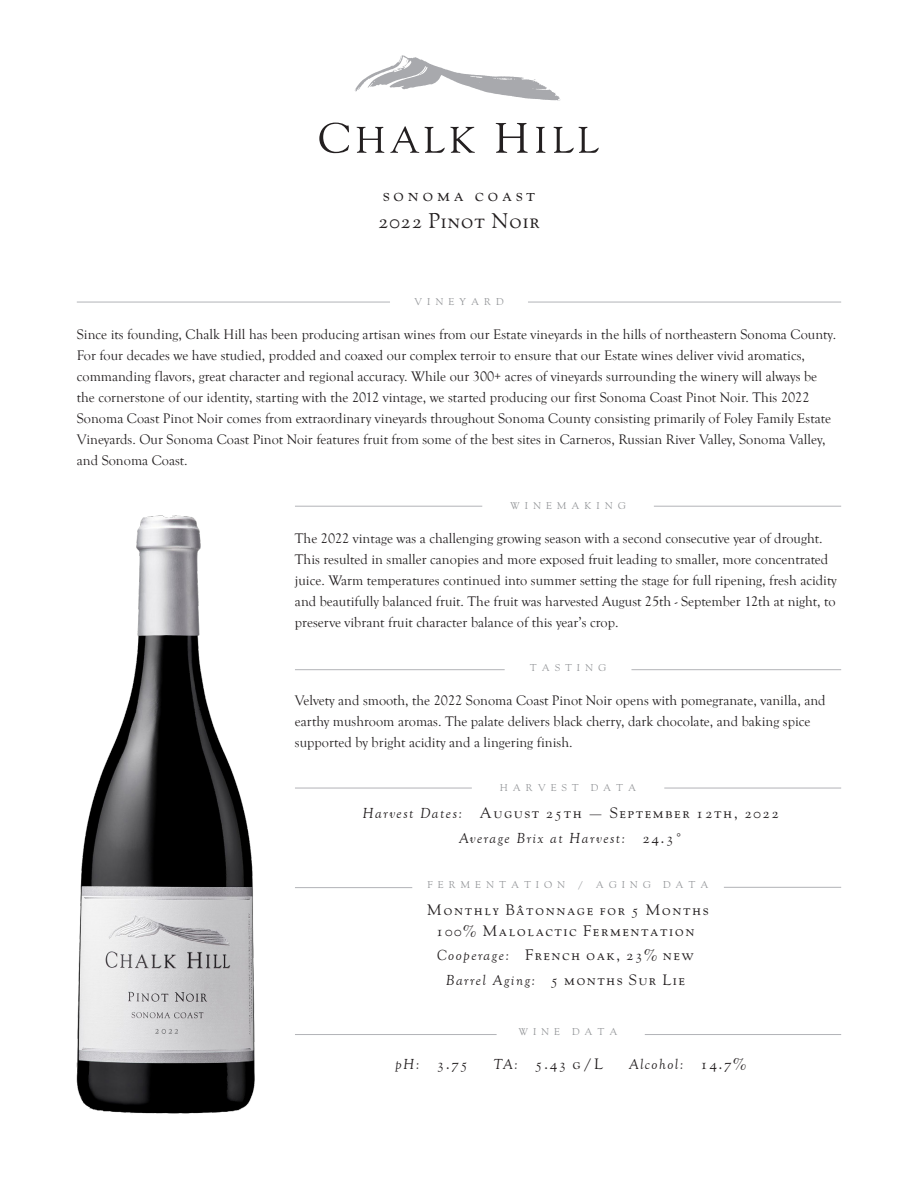
<style>
.page{position:relative;width:918px;height:1188px;background:#fff}
.page>*{position:absolute;margin:0;border:0;box-sizing:border-box;transform-origin:0 0}
.t1{font:21px "Goudy Oldstyle H SC";letter-spacing:.035em;color:#231f20}
.t2{font:18px "Goudy Oldstyle H SC";letter-spacing:.2em;color:#231f20}
.t3{font:15px/21px "Goudy Oldstyle H SC";letter-spacing:.1em;color:#231f20;text-align:center}
.t4{font:italic 15px "Goudy Old Style T";letter-spacing:.1em;color:#231f20}
.t5{font:14.25px/21px "Goudy Old Style T";color:#231f20}
.t6{font:9.75px "Goudy Oldstyle H SC";letter-spacing:.5em;color:#939598}
.s1{font-family:"Goudy Old Style T";font-style:italic}
.s2{font-family:"Goudy Oldstyle H SC";font-style:normal}
</style>
<div class="page">
<svg style="left:319px;top:123px;width:30px;height:30px"></svg>
<svg style="left:357px;top:127px;width:27px;height:26px"></svg>
<svg style="left:390px;top:126px;width:85px;height:27px"></svg>
<svg style="left:496px;top:123px;width:32px;height:30px"></svg>
<svg style="left:536px;top:127px;width:10px;height:26px"></svg>
<svg style="left:553px;top:127px;width:46px;height:26px"></svg>
<img style="left:354px;top:55px;width:207px;height:46px">
<hr style="left:77px;top:302px;width:313px;height:1px;background:#b2b3b7">
<hr style="left:528px;top:302px;width:313px;height:1px;background:#b2b3b7">
<img style="left:76px;top:515px;width:179px;height:599px">
<hr style="left:295px;top:506px;width:187px;height:1px;background:#b2b3b7">
<hr style="left:654px;top:506px;width:187px;height:1px;background:#b2b3b7">
<hr style="left:295px;top:669px;width:210px;height:1px;background:#b2b3b7">
<hr style="left:631px;top:669px;width:210px;height:1px;background:#b2b3b7">
<hr style="left:295px;top:788px;width:177px;height:1px;background:#b2b3b7">
<hr style="left:664px;top:788px;width:177px;height:1px;background:#b2b3b7">
<hr style="left:295px;top:887px;width:117px;height:1px;background:#b2b3b7">
<hr style="left:724px;top:887px;width:117px;height:1px;background:#b2b3b7">
<hr style="left:295px;top:1034px;width:202px;height:1px;background:#b2b3b7">
<hr style="left:645px;top:1034px;width:196px;height:1px;background:#b2b3b7">
<p class="t2" style="left:383px;top:182px;width:154px">sonoma coast</p>
<p class="t1" style="left:378px;top:206px;width:163px">2022 Pinot Noir</p>
<p class="t6" style="left:414px;top:295px;width:91px">VINEYARD</p>
<p class="t5" style="left:77px;top:324px;width:761px">Since its founding, Chalk Hill has been producing artisan wines from our Estate vineyards in the hills of northeastern Sonoma County.<br>For four decades we have studied, prodded and coaxed our complex terroir to ensure that our Estate wines deliver vivid aromatics, commanding flavors, great character and regional accuracy. While our 300+ acres of vineyards surrounding the winery will always be the cornerstone of our identity, starting with the 2012 vintage, we started producing our first Sonoma Coast Pinot Noir. This 2022<br>Sonoma Coast Pinot Noir comes from extraordinary vineyards throughout Sonoma County consisting primarily of Foley Family Estate Vineyards. Our Sonoma Coast Pinot Noir features fruit from some of the best sites in Carneros, Russian River Valley, Sonoma Valley, and Sonoma Coast.</p>
<p class="t6" style="left:510px;top:499px;width:117px">WINEMAKING</p>
<p class="t5" style="left:295px;top:528px;width:543px">The 2022 vintage was a challenging growing season with a second consecutive year of drought.<br>This resulted in smaller canopies and more exposed fruit leading to smaller, more concentrated juice. Warm temperatures continued into summer setting the stage for full ripening, fresh acidity and beautifully balanced fruit. The fruit was harvested August 25th - September 12th at night, to preserve vibrant fruit character balance of this year’s crop.</p>
<p class="t6" style="left:530px;top:661px;width:78px">TASTING</p>
<p class="t5" style="left:295px;top:690px;width:532px">Velvety and smooth, the 2022 Sonoma Coast Pinot Noir opens with pomegranate, vanilla, and earthy mushroom aromas. The palate delivers black cherry, dark chocolate, and baking spice supported by bright acidity and a lingering finish.</p>
<p class="t6" style="left:500px;top:781px;width:138px">HARVEST DATA</p>
<p class="t3" style="left:362px;top:802px;width:418px"><span class="s1">Harvest Dates:</span> August 25th – September 12th, 2022</p>
<p class="t4" style="left:459px;top:830px;width:225px">Average Brix at Harvest: <span class="s2">24.3˚</span></p>
<p class="t6" style="left:428px;top:878px;width:282px">FERMENTATION / AGING DATA</p>
<p class="t3" style="left:427px;top:898px;width:283px">Monthly Bâtonnage for 5 Months<br>100% Malolactic Fermentation</p>
<p class="t3" style="left:437px;top:944px;width:258px"><span class="s1">Cooperage:</span> French oak, 23% new</p>
<p class="t3" style="left:446px;top:968px;width:241px"><span class="s1">Barrel Aging:</span> 5 months Sur Lie</p>
<p class="t6" style="left:518px;top:1025px;width:101px">WINE DATA</p>
<p class="t3" style="left:395px;top:1052px;width:74px"><span class="s1">pH:</span> 3.75</p>
<p class="t3" style="left:494px;top:1052px;width:111px"><span class="s1">TA:</span> 5.43 g/L</p>
<p class="t4" style="left:629px;top:1056px;width:119px">Alcohol: <span class="s2">14.7%</span></p>
</div>
